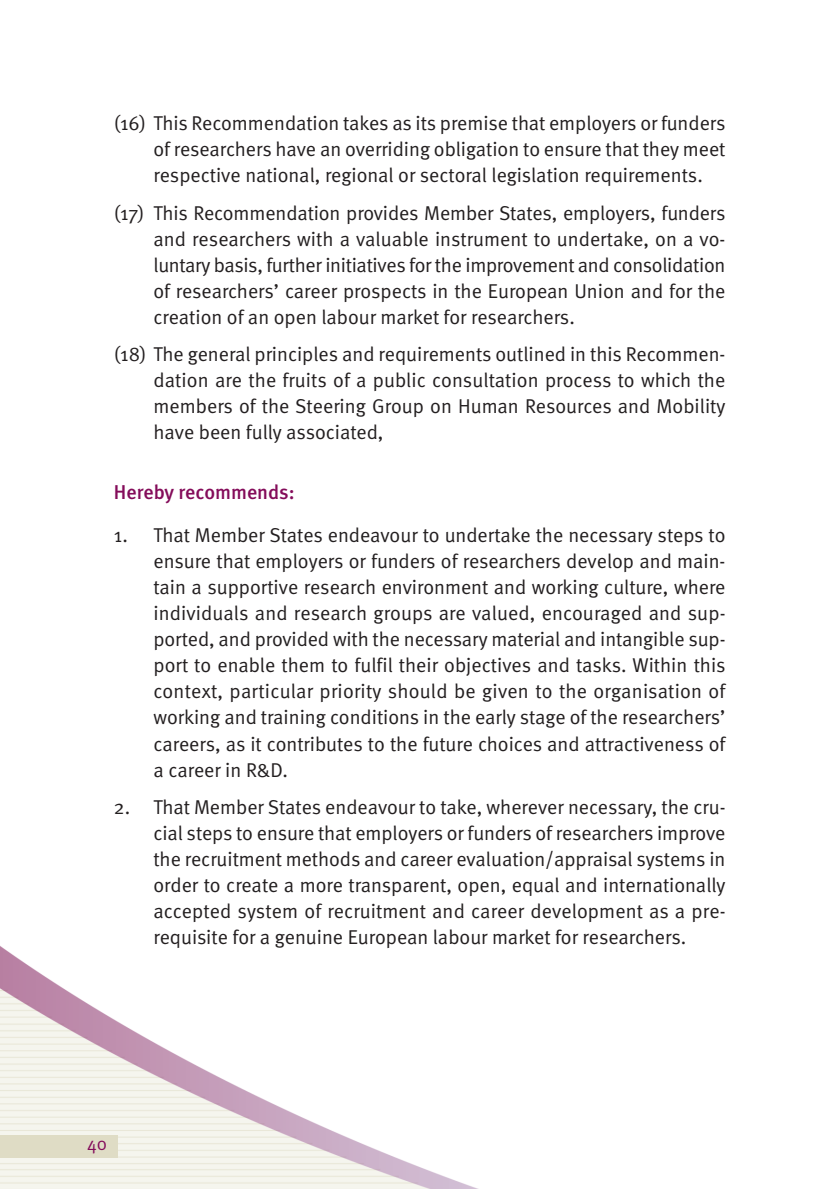
<style>
.page{position:relative;width:839px;height:1189px;background:#fff}
.page>*{position:absolute;margin:0;border:0;box-sizing:border-box;transform-origin:0 0}
.t1{font:20px/26px "Meta Normal";color:#231f20;text-align:justify}
.t2{font:500 20px "Meta";color:#840c5a}
.t3{font:18px "Meta Normal";color:#840c5a}
</style>
<div class="page">
<svg style="left:0;top:946px;width:476px;height:242px"></svg>
<p class="t1" style="left:153px;top:112px;width:573px;text-indent:-40px">(16) This Recommendation takes as its premise that employers or funders of researchers have an overriding obligation to ensure that they meet respective national, regional or sectoral legislation requirements.</p>
<p class="t1" style="left:153px;top:201px;width:573px;text-indent:-40px">(17) This Recommendation provides Member States, employers, funders and researchers with a valuable instrument to undertake, on a vo&shy;luntary basis, further initiatives for the improvement and consolidation of researchers’ career prospects in the European Union and for the creation of an open labour market for researchers.</p>
<p class="t1" style="left:153px;top:343px;width:573px;text-indent:-40px">(18) The general principles and requirements outlined in this Recommen&shy;dation are the fruits of a public consultation process to which the members of the Steering Group on Human Resources and Mobility have been fully associated,</p>
<p class="t2" style="left:114px;top:485px;width:182px">Hereby recommends:</p>
<p class="t1" style="left:153px;top:524px;width:573px;text-indent:-40px">1. That Member States endeavour to undertake the necessary steps to ensure that employers or funders of researchers develop and main&shy;tain a supportive research environment and working culture, where individuals and research groups are valued, encouraged and sup&shy;ported, and provided with the necessary material and intangible sup&shy;port to enable them to fulfil their objectives and tasks. Within this context, particular priority should be given to the organisation of working and training conditions in the early stage of the researchers’ careers, as it contributes to the future choices and attractiveness of a career in R&amp;D.</p>
<p class="t1" style="left:153px;top:795px;width:573px;text-indent:-40px">2. That Member States endeavour to take, wherever necessary, the cru&shy;cial steps to ensure that employers or funders of researchers improve the recruitment methods and career evaluation/appraisal systems in order to create a more transparent, open, equal and internationally accepted system of recruitment and career development as a pre&shy;requisite for a genuine European labour market for researchers.</p>
<p class="t3" style="left:87px;top:1137px;width:21px">40</p>
</div>
